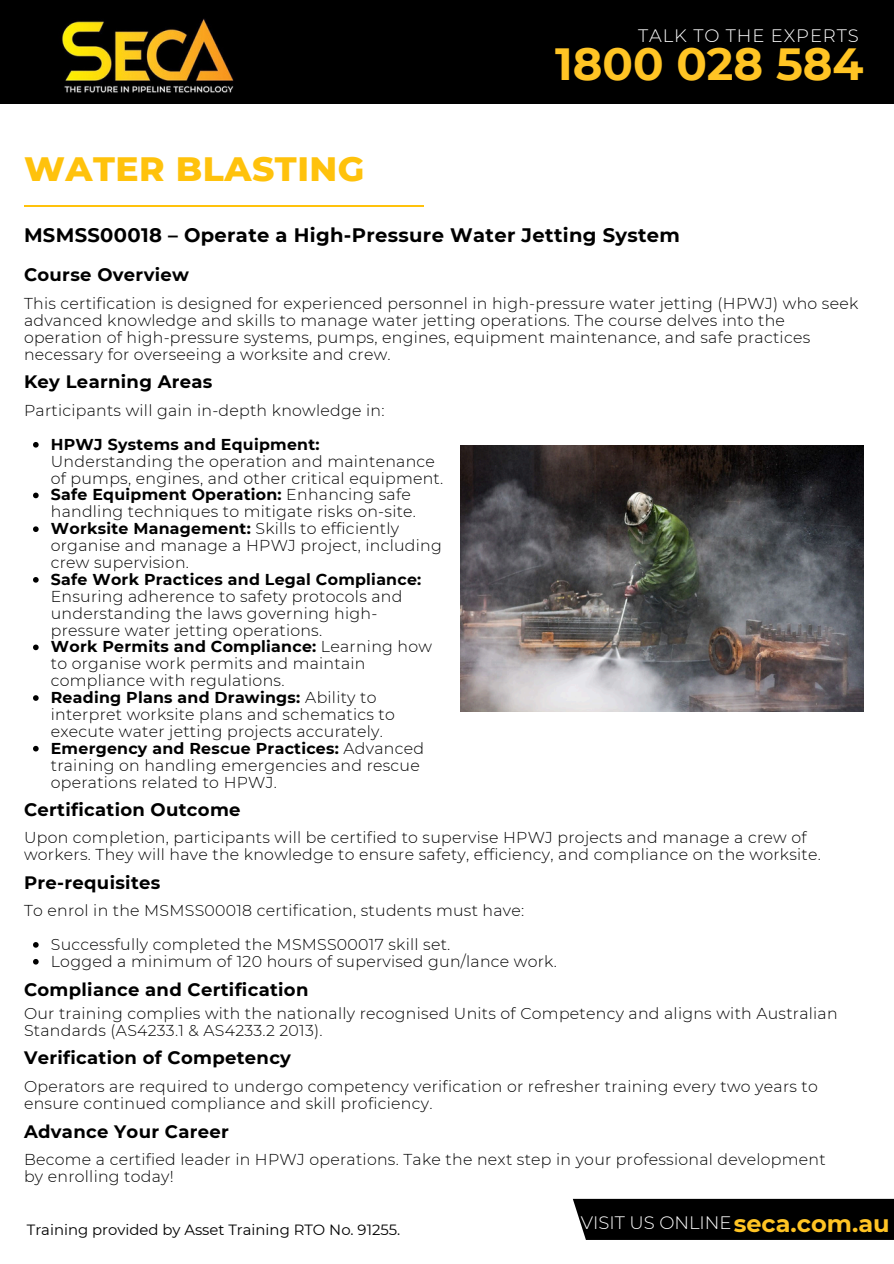
<style>
.page{position:relative;width:894px;height:1264px;background:#fff}
.page>*{position:absolute;margin:0;border:0;box-sizing:border-box;transform-origin:0 0}
.t1{font:700 45px "Montserrat";color:#ffc424}
.t2{font:800 34.5px "Montserrat";letter-spacing:.015em;color:#ffc20c}
.t3{font:700 24px "Montserrat";color:#ffc424}
.t4{font:700 19.5px "Montserrat";letter-spacing:.015em;color:#000}
.t5{font:700 18px "Montserrat";letter-spacing:.015em;color:#000}
.t6{font:300 18px "Montserrat";letter-spacing:.05em;color:#fff}
.t7{font:300 18px "Montserrat";color:#fff}
.t8{font:300 15.75px/16.8px "Montserrat";letter-spacing:.015em;color:#000}
.t9{font:14.85px "Montserrat";color:#000}
.s1{font-weight:700}
</style>
<div class="page">
<div style="left:573px;top:1198px;width:320px;height:41px;background:#000"></div>
<div style="left:0;top:0;width:893px;height:104px;background:#000"></div>
<img style="left:42px;top:19px;width:214px;height:76px">
<hr style="left:24px;top:205px;width:399px;height:1px;background:#ffc20c">
<svg style="left:33px;top:442px;width:6px;height:5px"></svg>
<svg style="left:33px;top:492px;width:6px;height:6px"></svg>
<svg style="left:33px;top:526px;width:6px;height:6px"></svg>
<svg style="left:33px;top:577px;width:6px;height:5px"></svg>
<svg style="left:33px;top:644px;width:6px;height:6px"></svg>
<svg style="left:33px;top:695px;width:6px;height:5px"></svg>
<svg style="left:33px;top:745px;width:6px;height:6px"></svg>
<svg style="left:33px;top:942px;width:6px;height:5px"></svg>
<svg style="left:33px;top:959px;width:6px;height:5px"></svg>
<img style="left:460px;top:445px;width:402px;height:266px">
<p class="t2" style="left:24px;top:147px;width:342px">WATER BLASTING</p>
<h4 class="t6" style="left:638px;top:24px;width:222px">TALK TO THE EXPERTS</h4>
<h4 class="t1" style="left:555px;top:36px;width:310px">1800 028 584</h4>
<h4 class="t4" style="left:24px;top:223px;width:657px">MSMSS00018 – Operate a High-Pressure Water Jetting System</h4>
<h4 class="t5" style="left:24px;top:264px;width:166px">Course Overview</h4>
<p class="t8" style="left:24px;top:295px;width:835px">This certification is designed for experienced personnel in high-pressure water jetting (HPWJ) who seek advanced knowledge and skills to manage water jetting operations. The course delves into the operation of high-pressure systems, pumps, engines, equipment maintenance, and safe practices necessary for overseeing a worksite and crew.</p>
<p class="t5" style="left:24px;top:371px;width:190px">Key Learning Areas</p>
<p class="t8" style="left:24px;top:402px;width:362px">Participants will gain in-depth knowledge in:</p>
<p class="t8" style="left:51px;top:436px;width:394px"><span class="s1">HPWJ Systems and Equipment:<br></span>Understanding the operation and maintenance of pumps, engines, and other critical equipment.</p>
<p class="t8" style="left:51px;top:486px;width:367px"><span class="s1">Safe Equipment Operation:</span> Enhancing safe handling techniques to mitigate risks on-site.</p>
<p class="t8" style="left:51px;top:520px;width:392px"><span class="s1">Worksite Management:</span> Skills to efficiently organise and manage a HPWJ project, including crew supervision.</p>
<p class="t8" style="left:51px;top:571px;width:372px"><span class="s1">Safe Work Practices and Legal Compliance:<br></span>Ensuring adherence to safety protocols and understanding the laws governing high&shy;pressure water jetting operations.</p>
<p class="t8" style="left:51px;top:638px;width:382px"><span class="s1">Work Permits and Compliance:</span> Learning how to organise work permits and maintain compliance with regulations.</p>
<p class="t8" style="left:51px;top:689px;width:345px"><span class="s1">Reading Plans and Drawings:</span> Ability to interpret worksite plans and schematics to execute water jetting projects accurately.</p>
<p class="t8" style="left:51px;top:739px;width:374px"><span class="s1">Emergency and Rescue Practices:</span> Advanced training on handling emergencies and rescue operations related to HPWJ.</p>
<h4 class="t5" style="left:24px;top:798px;width:218px">Certification Outcome</h4>
<p class="t8" style="left:24px;top:829px;width:798px">Upon completion, participants will be certified to supervise HPWJ projects and manage a crew of workers. They will have the knowledge to ensure safety, efficiency, and compliance on the worksite.</p>
<p class="t5" style="left:24px;top:871px;width:138px">Pre-requisites</p>
<p class="t8" style="left:24px;top:902px;width:501px">To enrol in the MSMSS00018 certification, students must have:</p>
<p class="t8" style="left:51px;top:935px;width:401px">Successfully completed the MSMSS00017 skill set.</p>
<h4 class="t8" style="left:51px;top:952px;width:507px">Logged a minimum of 120 hours of supervised gun/lance work.</h4>
<p class="t5" style="left:24px;top:978px;width:286px">Compliance and Certification</p>
<p class="t8" style="left:24px;top:1004px;width:815px">Our training complies with the nationally recognised Units of Competency and aligns with Australian<br>Standards (AS4233.1 &amp; AS4233.2 2013).</p>
<p class="t5" style="left:24px;top:1047px;width:268px">Verification of Competency</p>
<h4 class="t8" style="left:24px;top:1077px;width:795px">Operators are required to undergo competency verification or refresher training every two years to ensure continued compliance and skill proficiency.</h4>
<h4 class="t5" style="left:24px;top:1120px;width:206px">Advance Your Career</h4>
<p class="t8" style="left:24px;top:1150px;width:802px">Become a certified leader in HPWJ operations. Take the next step in your professional development by enrolling today!</p>
<p class="t9" style="left:27px;top:1220px;width:375px">Training provided by Asset Training RTO No. 91255.</p>
<h3 class="t7" style="left:580px;top:1211px;width:152px">VISIT US ONLINE</h3>
<h1 class="t3" style="left:733px;top:1208px;width:157px">seca.com.au</h1>
</div>
